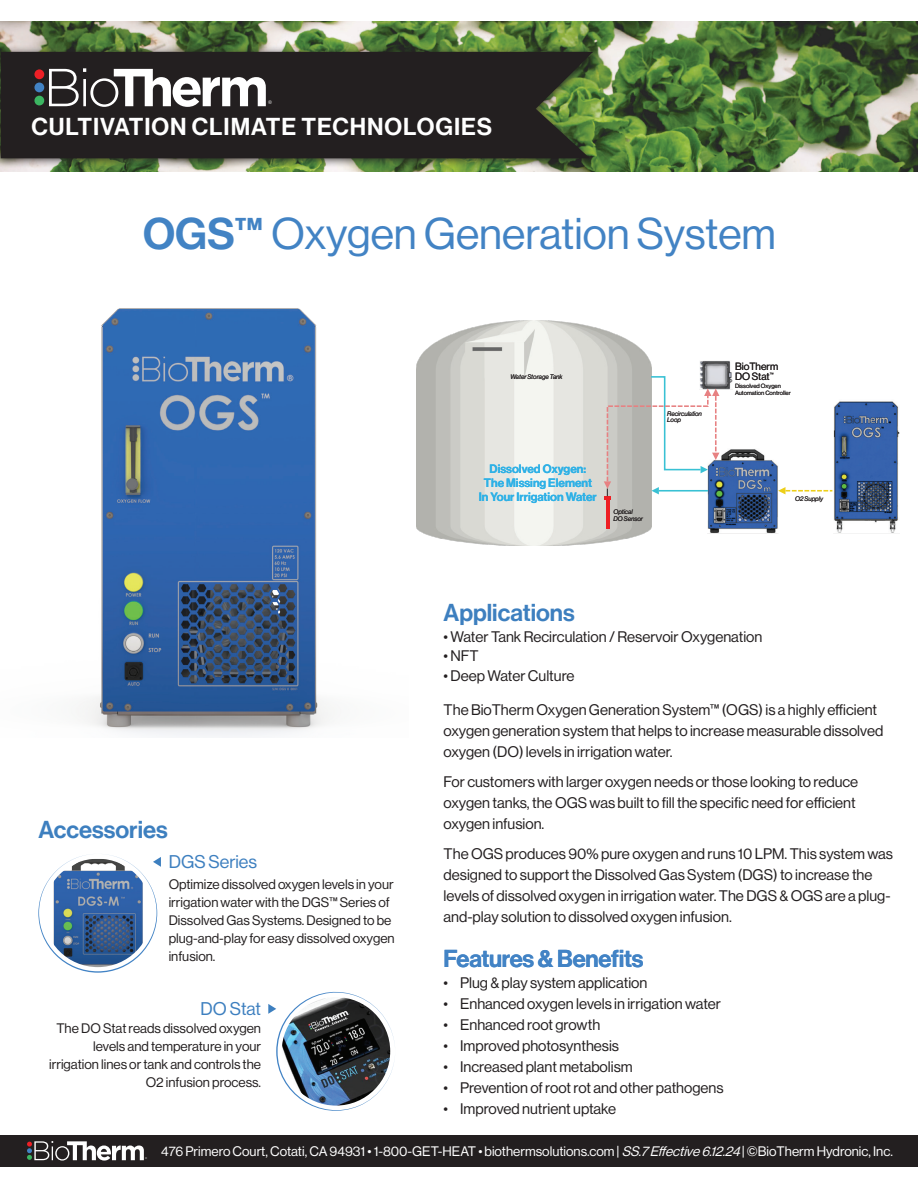
<style>
.page{position:relative;width:918px;height:1188px;background:#fff}
.page>*{position:absolute;margin:0;border:0;box-sizing:border-box;transform-origin:0 0}
.t1{font:43.5px "N Haas Grotesk DS Pro 55 Rg";color:#4283c4}
.t2{font:24px "N Haas Grotesk DS Pro 65 Md";letter-spacing:.04em;color:#fff}
.t3{font:24px "N Haas Grotesk DS Pro 65 Md";color:#3d7fbf}
.t4{font:24px "N Haas Grotesk DS Pro 65 Md";letter-spacing:-.01em;color:#4283c5}
.t5{font:18px "N Haas Grotesk DS Pro 55 Rg";color:#3d7fbf}
.t6{font:15px/21px "N Haas Grotesk DS Pro 55 Rg";color:#231f20}
.t7{font:13.5px/18px "N Haas Grotesk DS Pro 55 Rg";color:#231f20}
.t8{font:13.5px "N Haas Grotesk DS Pro 55 Rg";color:#fff}
.t9{font:italic 13.5px "N Haas Grotesk DS Pro 55 Rg";color:#fff}
.t10{font:12px/14.4px "N Haas Grotesk DS Pro 65 Md";color:#2fb1e6;text-align:center}
.t11{font:10.35px/10.4px "N Haas Grotesk DS Pro 55 Rg";color:#231f20}
.t12{font:500 7.5px "Univers";color:#fff}
.t13{font:6.45px/6.4px "N Haas Grotesk DS Pro 56 It";color:#231f20}
.t14{font:6px/6.4px "N Haas Grotesk DS Pro 55 Rg";color:#231f20}
.t15{font:500 3.75px "Univers";color:#fff}
.s1{font-family:"N Haas Grotesk DS Pro 65 Md"}
.s2{font-style:italic}
</style>
<div class="page">
<img style="left:1px;top:21px;width:917px;height:150px">
<div style="left:1px;top:1135px;width:917px;height:32px;background:#231f20"></div>
<svg style="left:27px;top:1141px;width:117px;height:20px"></svg>
<div style="left:0;top:45px;width:601px;height:123px;background:#231f20;opacity:.75"></div>
<div style="left:1px;top:51px;width:592px;height:107px;background:#231f20"></div>
<svg style="left:49px;top:68px;width:217px;height:39px"></svg>
<div style="left:34px;top:69px;width:10px;height:10px;background:#ed1f26;border-radius:50%"></div>
<div style="left:34px;top:83px;width:10px;height:9px;background:#4283c4;border-radius:50%"></div>
<div style="left:34px;top:96px;width:10px;height:9px;background:#3cb662;border-radius:50%"></div>
<img style="left:82px;top:308px;width:248px;height:429px">
<img style="left:417px;top:321px;width:234px;height:225px">
<img style="left:708px;top:449px;width:70px;height:85px">
<img style="left:833px;top:401px;width:66px;height:132px">
<svg style="left:778px;top:487px;width:54px;height:7px"></svg>
<img style="left:700px;top:361px;width:32px;height:28px">
<hr style="left:606px;top:497px;width:3px;height:32px;background:#ee1f23">
<svg style="left:604px;top:375px;width:115px;height:125px"></svg>
<svg style="left:38px;top:855px;width:123px;height:118px"></svg>
<svg style="left:268px;top:991px;width:126px;height:120px"></svg>
<p class="t12" style="left:268px;top:99px;width:5px">®</p>
<h2 class="t2" style="left:31px;top:113px;width:462px">CULTIVATION CLIMATE TECHNOLOGIES</h2>
<h1 class="t1" style="left:143px;top:209px;width:635px"><span class="s1">OGS™</span> Oxygen Generation System</h1>
<p class="t13" style="left:510px;top:374px;width:54px">Water Storage Tank</p>
<p class="t10" style="left:479px;top:461px;width:119px">Dissolved Oxygen:<br>The Missing Element<br>In Your Irrigation Water</p>
<p class="t13" style="left:613px;top:509px;width:31px">Optical<br>DO Sensor</p>
<p class="t13" style="left:667px;top:410px;width:36px">Recirculation<br>Loop</p>
<p class="t11" style="left:735px;top:361px;width:45px">BioTherm<br>DO Stat<sup>™</sup></p>
<p class="t14" style="left:735px;top:383px;width:57px">Dissolved Oxygen<br>Automation Controller</p>
<p class="t13" style="left:795px;top:496px;width:30px">O2 Supply</p>
<h2 class="t3" style="left:38px;top:816px;width:131px">Accessories</h2>
<p class="t5" style="left:169px;top:851px;width:90px">DGS Series</p>
<p class="t7" style="left:169px;top:875px;width:227px">Optimize dissolved oxygen levels in your irrigation water with the DGS™ Series of Dissolved Gas Systems. Designed to be plug-and-play for easy dissolved oxygen infusion.</p>
<p class="t5" style="left:201px;top:998px;width:62px">DO Stat</p>
<p class="t7" style="left:49px;top:1019px;width:213px;text-align:right">The DO Stat reads dissolved oxygen levels and temperature in your irrigation lines or tank and controls the<br>O2 infusion process.</p>
<h2 class="t3" style="left:444px;top:598px;width:133px">Applications</h2>
<p class="t6" style="left:444px;top:626px;width:320px">• Water Tank Recirculation / Reservoir Oxygenation</p>
<p class="t6" style="left:444px;top:646px;width:37px">• NFT</p>
<p class="t6" style="left:444px;top:665px;width:132px">• Deep Water Culture</p>
<p class="t6" style="left:444px;top:700px;width:441px">The BioTherm Oxygen Generation System™ (OGS) is a highly efficient oxygen generation system that helps to increase measurable dissolved oxygen (DO) levels in irrigation water.</p>
<p class="t6" style="left:444px;top:772px;width:416px">For customers with larger oxygen needs or those looking to reduce oxygen tanks, the OGS was built to fill the specific need for efficient oxygen infusion.</p>
<p class="t6" style="left:444px;top:844px;width:451px">The OGS produces 90% pure oxygen and runs 10 LPM. This system was designed to support the Dissolved Gas System (DGS) to increase the levels of dissolved oxygen in irrigation water. The DGS &amp; OGS are a plug&shy;and-play solution to dissolved oxygen infusion.</p>
<h2 class="t4" style="left:444px;top:944px;width:201px">Features &amp; Benefits</h2>
<p class="t6" style="left:444px;top:973px;width:205px">• Plug &amp; play system application</p>
<p class="t6" style="left:444px;top:994px;width:279px">• Enhanced oxygen levels in irrigation water</p>
<p class="t6" style="left:444px;top:1015px;width:158px">• Enhanced root growth</p>
<p class="t6" style="left:444px;top:1036px;width:177px">• Improved photosynthesis</p>
<p class="t6" style="left:444px;top:1057px;width:191px">• Increased plant metabolism</p>
<p class="t6" style="left:444px;top:1078px;width:282px">• Prevention of root rot and other pathogens</p>
<p class="t6" style="left:444px;top:1099px;width:174px">• Improved nutrient uptake</p>
<p class="t15" style="left:145px;top:1157px;width:3px">®</p>
<p class="t8" style="left:161px;top:1144px;width:733px">476 Primero Court, Cotati, CA 94931 • 1-800-GET-HEAT • biothermsolutions.com | <span class="s2">SS.7Effective6.12.24</span>| ©BioTherm Hydronic, Inc.</p>
<p class="t9" style="left:658px;top:1144px;width:13px">f</p>
</div>
